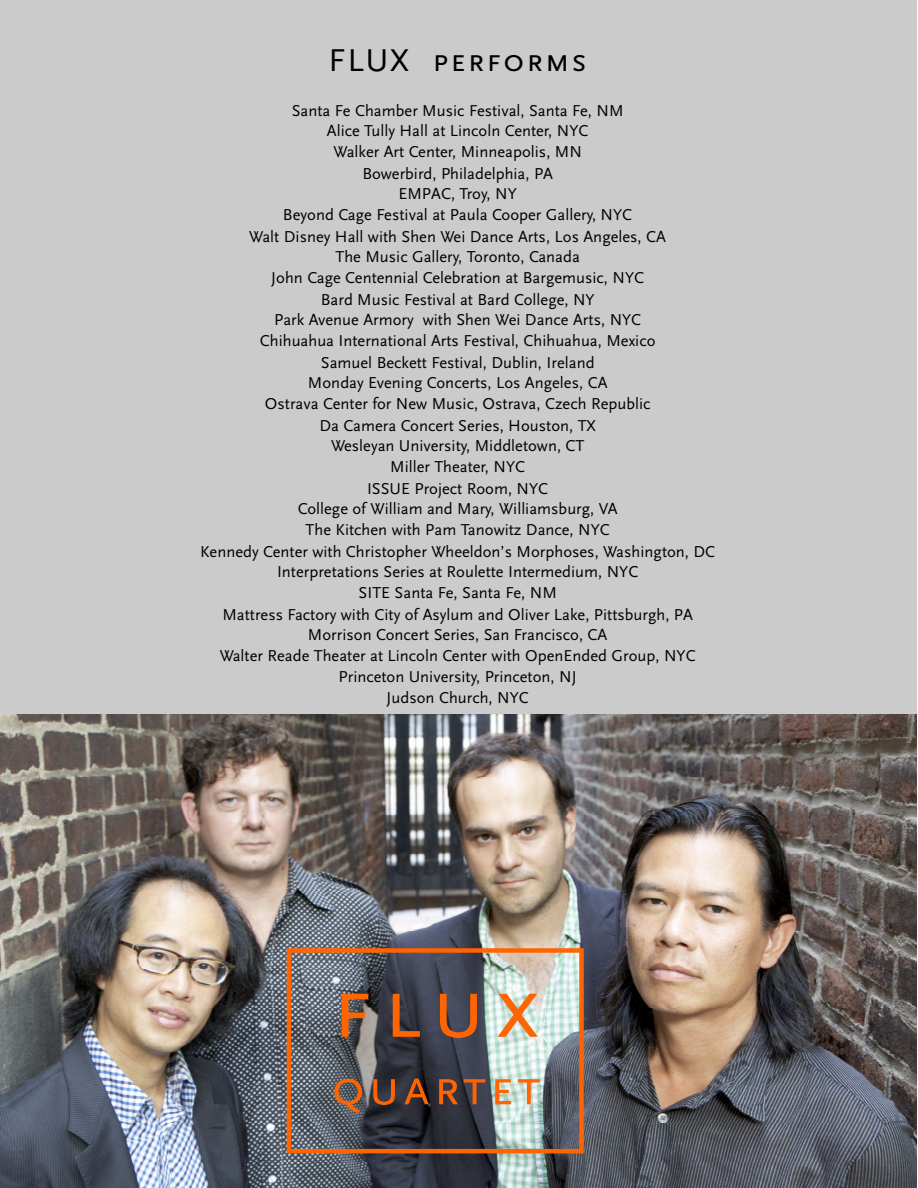
<style>
.page{position:relative;width:918px;height:1188px;background:#fff}
.page>*{position:absolute;margin:0;border:0;box-sizing:border-box;transform-origin:0 0}
.t1{font:90px "Scala Sans Caps";color:#ff6402}
.t2{font:52.5px "Scala Sans Caps";color:#ff6402}
.t3{font:33px "Scala Sans Caps";letter-spacing:.05em;color:#000}
.t4{font:16.5px/21px "Scala Sans";color:#000;text-align:center}
</style>
<div class="page">
<div style="left:0;top:0;width:917px;height:714px;background:#cbcbcb"></div>
<img style="left:0;top:714px;width:917px;height:474px">
<svg style="left:287px;top:948px;width:297px;height:205px"></svg>
<h3 class="t3" style="left:328px;top:43px;width:260px">FLUX performs</h3>
<p class="t4" style="left:200px;top:100px;width:517px">Santa Fe Chamber Music Festival, Santa Fe, NM<br>Alice Tully Hall at Lincoln Center, NYC<br>Walker Art Center, Minneapolis, MN<br>Bowerbird, Philadelphia, PA<br>EMPAC, Troy, NY<br>Beyond Cage Festival at Paula Cooper Gallery, NYC<br>Walt Disney Hall with Shen Wei Dance Arts, Los Angeles, CA<br>The Music Gallery, Toronto, Canada<br>John Cage Centennial Celebration at Bargemusic, NYC<br>Bard Music Festival at Bard College, NY<br>Park Avenue Armory with Shen Wei Dance Arts, NYC<br>Chihuahua International Arts Festival, Chihuahua, Mexico<br>Samuel Beckett Festival, Dublin, Ireland<br>Monday Evening Concerts, Los Angeles, CA<br>Ostrava Center for New Music, Ostrava, Czech Republic<br>Da Camera Concert Series, Houston, TX<br>Wesleyan University, Middletown, CT<br>Miller Theater, NYC<br>ISSUE Project Room, NYC<br>College of William and Mary, Williamsburg, VA<br>The Kitchen with Pam Tanowitz Dance, NYC<br>Kennedy Center with Christopher Wheeldon’s Morphoses, Washington, DC Interpretations Series at Roulette Intermedium, NYC<br>SITE Santa Fe, Santa Fe, NM<br>Mattress Factory with City of Asylum and Oliver Lake, Pittsburgh, PA Morrison Concert Series, San Francisco, CA<br>Walter Reade Theater at Lincoln Center with OpenEnded Group, NYC Princeton University, Princeton, NJ<br>Judson Church, NYC</p>
<h1 class="t1" style="left:331px;top:959px;width:210px">f l u x</h1>
<h2 class="t2" style="left:331px;top:1059px;width:211px">q u a r t e t</h2>
</div>
